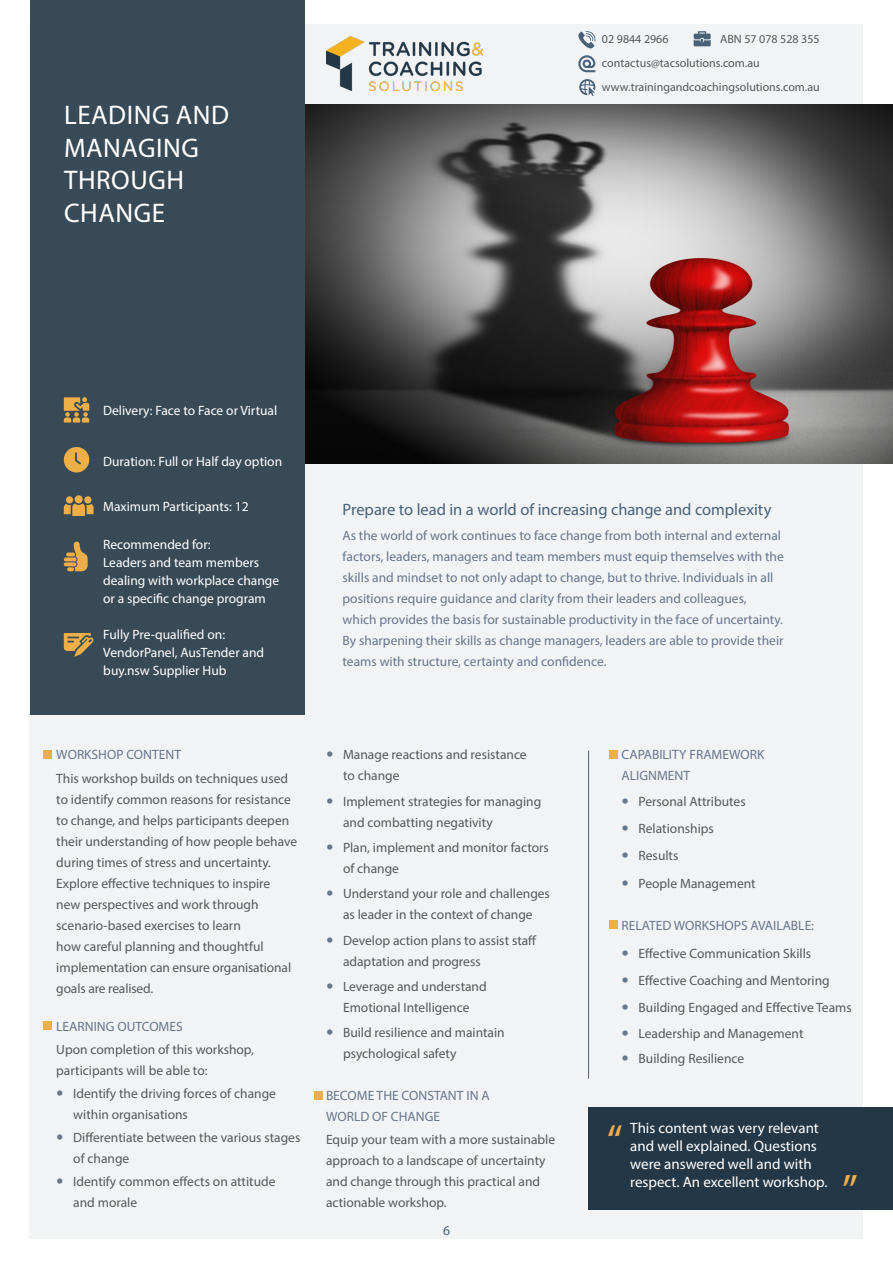
<style>
.page{position:relative;width:893px;height:1263px;background:#fff}
.page>*{position:absolute;margin:0;border:0;box-sizing:border-box;transform-origin:0 0}
._01_Body{font:45px "Myriad Pro";color:#eeae48}
.t1{font:27px/32.4px "Myriad Pro";letter-spacing:.02em;color:#fff}
._02_heading{font:16.5px "Myriad Pro";letter-spacing:-.005em;color:#49627a}
.t2{font:15px/18px "Myriad Pro";color:#fff}
.t3{font:13.5px/21px "Myriad Pro";color:#57585a}
._05_Intro{font:13.5px/21px "Myriad Pro";color:#68768c}
._01_Body-2{font:13.5px/18px "Myriad Pro";color:#fff}
.t4{font:13.5px "Myriad Pro";color:#49627a}
._01_Body-3{font:12px/24px "Myriad Pro";color:#57585a}
</style>
<div class="page">
<div style="left:30px;top:24px;width:833px;height:1215px;background:#f2f3f4"></div>
<img style="left:305px;top:104px;width:588px;height:359px">
<div style="left:30px;top:0;width:275px;height:714px;background:#394a57"></div>
<div style="left:588px;top:1107px;width:305px;height:102px;background:#243746"></div>
<svg style="left:64px;top:496px;width:30px;height:20px"></svg>
<svg style="left:66px;top:541px;width:22px;height:30px"></svg>
<svg style="left:64px;top:447px;width:25px;height:25px"></svg>
<svg style="left:64px;top:397px;width:25px;height:26px"></svg>
<div style="left:44px;top:1021px;width:8px;height:8px;background:#eeae48"></div>
<div style="left:609px;top:750px;width:8px;height:9px;background:#eeae48"></div>
<div style="left:44px;top:750px;width:8px;height:9px;background:#eeae48"></div>
<hr style="left:588px;top:751px;width:1px;height:328px;background:#49627a">
<svg style="left:64px;top:633px;width:30px;height:24px"></svg>
<div style="left:314px;top:1091px;width:8px;height:9px;background:#eeae48"></div>
<div style="left:609px;top:921px;width:8px;height:8px;background:#eeae48"></div>
<svg style="left:579px;top:79px;width:16px;height:17px"></svg>
<svg style="left:578px;top:55px;width:17px;height:17px"></svg>
<svg style="left:578px;top:31px;width:18px;height:18px"></svg>
<svg style="left:694px;top:31px;width:17px;height:15px"></svg>
<img style="left:326px;top:37px;width:156px;height:54px">
<p class="t1" style="left:64px;top:99px;width:167px">LEADING AND<br>MANAGING<br>THROUGH<br>CHANGE</p>
<p class="_01_Body-3" style="left:720px;top:27px;width:101px">ABN 57 078 528 355</p>
<p class="_01_Body-3" style="left:602px;top:27px;width:219px">02 9844 2966 contactus@tacsolutions.com.au www.trainingandcoachingsolutions.com.au</p>
<p class="_01_Body-2" style="left:103px;top:401px;width:176px">Delivery: Face to Face or Virtual</p>
<p class="_01_Body-2" style="left:103px;top:452px;width:181px">Duration: Full or Half day option</p>
<p class="_01_Body-2" style="left:103px;top:497px;width:147px">Maximum Participants: 12</p>
<p class="_01_Body-2" style="left:103px;top:535px;width:178px">Recommended for:<br>Leaders and team members dealing with workplace change or a specific change program</p>
<p class="_01_Body-2" style="left:103px;top:625px;width:162px">Fully Pre-qualified on:<br>VendorPanel, AusTender and buy.nsw Supplier Hub</p>
<p class="_02_heading" style="left:343px;top:499px;width:430px">Prepare to lead in a world of increasing change and complexity</p>
<p class="_05_Intro" style="left:343px;top:525px;width:443px">As the world of work continues to face change from both internal and external factors, leaders, managers and team members must equip themselves with the skills and mindset to not only adapt to change, but to thrive. Individuals in all positions require guidance and clarity from their leaders and colleagues, which provides the basis for sustainable productivity in the face of uncertainty.<br>By sharpening their skills as change managers, leaders are able to provide their teams with structure, certainty and confidence.</p>
<p class="_05_Intro" style="left:56px;top:744px;width:126px">WORKSHOP CONTENT</p>
<p class="t3" style="left:56px;top:767px;width:242px">This workshop builds on techniques used to identify common reasons for resistance to change, and helps participants deepen their understanding of how people behave during times of stress and uncertainty.<br>Explore effective techniques to inspire new perspectives and work through scenario-based exercises to learn<br>how careful planning and thoughtful implementation can ensure organisational goals are realised.</p>
<p class="_05_Intro" style="left:56px;top:1015px;width:128px">LEARNING OUTCOMES</p>
<p class="t3" style="left:56px;top:1038px;width:199px">Upon completion of this workshop, participants will be able to:</p>
<p class="t3" style="left:73px;top:1083px;width:204px">Identify the driving forces of change within organisations</p>
<p class="t3" style="left:73px;top:1127px;width:229px">Differentiate between the various stages of change</p>
<p class="t3" style="left:73px;top:1171px;width:204px">Identify common effects on attitude and morale</p>
<p class="t3" style="left:343px;top:744px;width:185px">Manage reactions and resistance to change</p>
<p class="t3" style="left:343px;top:790px;width:200px">Implement strategies for managing and combatting negativity</p>
<p class="t3" style="left:343px;top:837px;width:207px">Plan, implement and monitor factors of change</p>
<p class="t3" style="left:343px;top:883px;width:208px">Understand your role and challenges as leader in the context of change</p>
<p class="t3" style="left:343px;top:929px;width:195px">Develop action plans to assist staff adaptation and progress</p>
<p class="t3" style="left:343px;top:975px;width:145px">Leverage and understand<br>Emotional Intelligence</p>
<p class="t3" style="left:343px;top:1022px;width:163px">Build resilience and maintain psychological safety</p>
<p class="_05_Intro" style="left:326px;top:1085px;width:165px">BECOME THE CONSTANT IN A<br>WORLD OF CHANGE</p>
<p class="t3" style="left:326px;top:1129px;width:231px">Equip your team with a more sustainable approach to a landscape of uncertainty and change through this practical and actionable workshop.</p>
<p class="t4" style="left:443px;top:1222px;width:8px">6</p>
<p class="_05_Intro" style="left:622px;top:744px;width:144px">CAPABILITY FRAMEWORK<br>ALIGNMENT</p>
<p class="t3" style="left:639px;top:790px;width:109px">Personal Attributes</p>
<p class="t3" style="left:639px;top:818px;width:77px">Relationships</p>
<p class="t3" style="left:639px;top:845px;width:41px">Results</p>
<p class="t3" style="left:639px;top:873px;width:119px">People Management</p>
<p class="_05_Intro" style="left:622px;top:915px;width:194px">RELATED WORKSHOPS AVAILABLE:</p>
<p class="t3" style="left:639px;top:942px;width:174px">Effective Communication Skills</p>
<p class="t3" style="left:639px;top:970px;width:193px">Effective Coaching and Mentoring</p>
<p class="t3" style="left:639px;top:997px;width:215px">Building Engaged and Effective Teams</p>
<p class="t3" style="left:639px;top:1022px;width:166px">Leadership and Management</p>
<p class="t3" style="left:639px;top:1047px;width:107px">Building Resilience</p>
<p class="_01_Body" style="left:607px;top:1113px;width:17px">“</p>
<p class="t2" style="left:630px;top:1119px;width:199px">This content was very relevant and well explained. Questions were answered well and with respect. An excellent workshop.</p>
<p class="_01_Body" style="left:858px;top:1198px;width:17px;rotate:-180deg">“</p>
</div>
